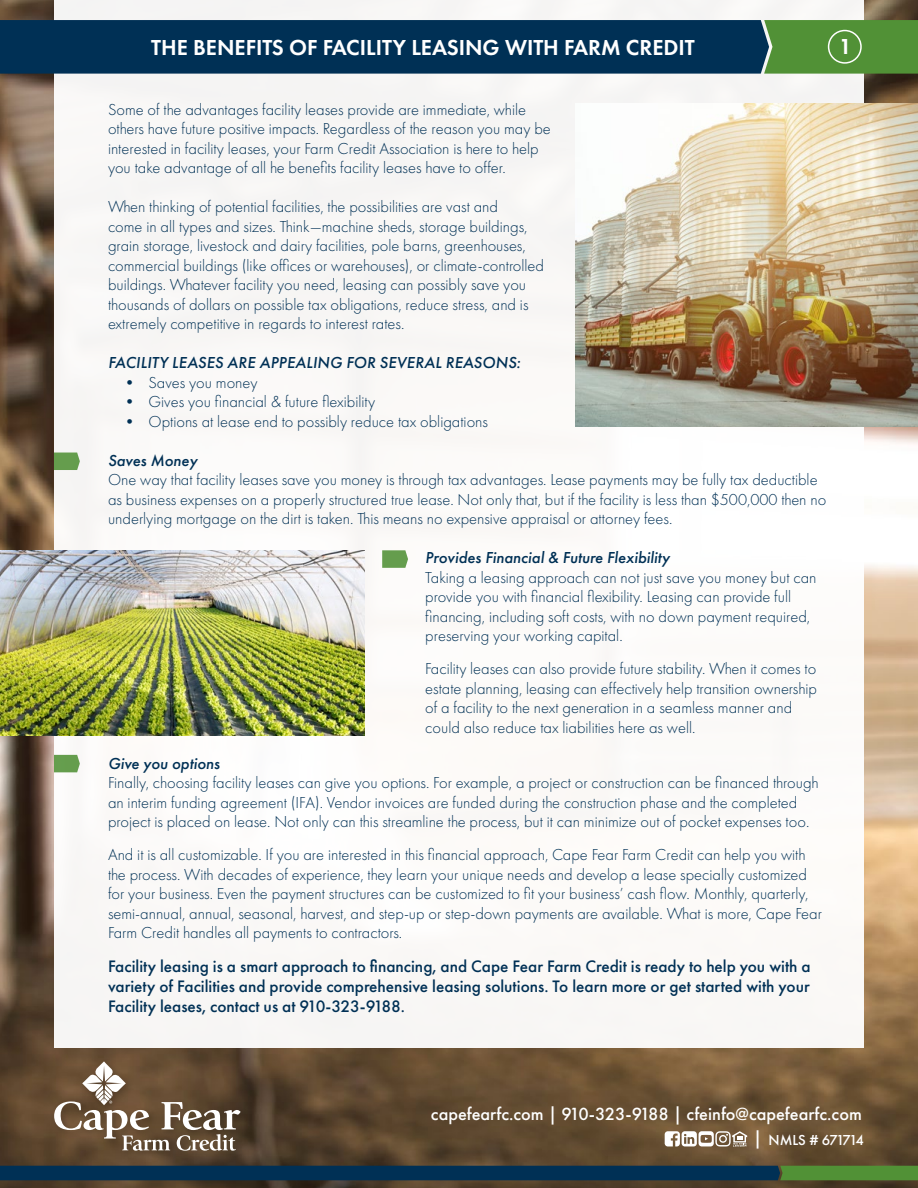
<style>
.page{position:relative;width:918px;height:1188px;background:#fff}
.page>*{position:absolute;margin:0;border:0;box-sizing:border-box;transform-origin:0 0}
.t1{font:600 22.5px "Futura PT";color:#fff}
.t2{font:500 18.3px "Futura PT";color:#fff}
.t3{font:500 17.25px/20.2px "Futura PT";color:#003055;text-align:justify}
.t4{font:300 16.5px/19.5px "Futura PT";color:#003055}
.t5{font:italic 500 16.5px "Futura PT";color:#003055}
.t6{font:500 15px "Futura PT";letter-spacing:-.095em;color:#fff}
</style>
<div class="page">
<img style="left:0;top:0;width:918px;height:1188px">
<div style="left:54px;top:0;width:810px;height:1047px;background:#fbf9f7"></div>
<svg style="left:0;top:20px;width:918px;height:54px;background:#104152"></svg>
<svg style="left:0;top:1166px;width:918px;height:14px;background:#0c3e50"></svg>
<svg style="left:54px;top:453px;width:26px;height:17px"></svg>
<svg style="left:382px;top:550px;width:26px;height:18px"></svg>
<svg style="left:54px;top:755px;width:26px;height:17px"></svg>
<svg style="left:665px;top:1131px;width:82px;height:16px"></svg>
<div style="left:51px;top:1058px;width:199px;height:103px;background:#000;opacity:.25"></div>
<svg style="left:54px;top:1061px;width:187px;height:90px;background:#7e6a56"></svg>
<img style="left:576px;top:104px;width:342px;height:323px">
<img style="left:0;top:550px;width:364px;height:185px">
<div style="left:828px;top:30px;width:34px;height:34px;border:2px solid #fff;border-radius:50%"></div>
<p class="t1" style="left:151px;top:34px;width:545px">THE BENEFITS OF FACILITY LEASING WITH FARM CREDIT</p>
<p class="t1" style="left:839px;top:32px;width:14px">1</p>
<p class="t4" style="left:108px;top:100px;width:444px">Some of the advantages facility leases provide are immediate, while others have future positive impacts. Regardless of the reason you may be interested in facility leases, your Farm Credit Association is here to help you take advantage of all he benefits facility leases have to offer.</p>
<p class="t4" style="left:108px;top:197px;width:438px">When thinking of potential facilities, the possibilities are vast and<br>come in all types and sizes. Think—machine sheds, storage buildings, grain storage, livestock and dairy facilities, pole barns, greenhouses, commercial buildings (like offices or warehouses), or climate-controlled buildings. Whatever facility you need, leasing can possibly save you thousands of dollars on possible tax obligations, reduce stress, and is extremely competitive in regards to interest rates.</p>
<p class="t5" style="left:108px;top:352px;width:414px">FACILITY LEASES ARE APPEALING FOR SEVERAL REASONS:</p>
<p class="t4" style="left:122px;top:373px;width:137px">• Saves you money</p>
<p class="t4" style="left:122px;top:392px;width:255px">• Gives you financial &amp; future flexibility</p>
<p class="t4" style="left:122px;top:412px;width:368px">• Options at lease end to possibly reduce tax obligations</p>
<p class="t5" style="left:108px;top:450px;width:91px">Saves Money</p>
<p class="t4" style="left:108px;top:470px;width:720px">One way that facility leases save you money is through tax advantages. Lease payments may be fully tax deductible as business expenses on a properly structured true lease. Not only that, but if the facility is less than $500,000 then no underlying mortgage on the dirt is taken. This means no expensive appraisal or attorney fees.</p>
<p class="t5" style="left:425px;top:547px;width:246px">Provides Financial &amp; Future Flexibility</p>
<p class="t4" style="left:425px;top:568px;width:393px">Taking a leasing approach can not just save you money but can provide you with financial flexibility. Leasing can provide full financing, including soft costs, with no down payment required, preserving your working capital.</p>
<p class="t4" style="left:425px;top:659px;width:393px">Facility leases can also provide future stability. When it comes to estate planning, leasing can effectively help transition ownership of a facility to the next generation in a seamless manner and could also reduce tax liabilities here as well.</p>
<p class="t5" style="left:108px;top:753px;width:113px">Give you options</p>
<p class="t4" style="left:108px;top:773px;width:712px">Finally, choosing facility leases can give you options. For example, a project or construction can be financed through an interim funding agreement (IFA). Vendor invoices are funded during the construction phase and the completed project is placed on lease. Not only can this streamline the process, but it can minimize out of pocket expenses too.</p>
<p class="t4" style="left:108px;top:845px;width:715px">And it is all customizable. If you are interested in this financial approach, Cape Fear Farm Credit can help you with the process. With decades of experience, they learn your unique needs and develop a lease specially customized for your business. Even the payment structures can be customized to fit your business’ cash flow. Monthly, quarterly, semi-annual, annual, seasonal, harvest, and step-up or step-down payments are available. What is more, Cape Fear Farm Credit handles all payments to contractors.</p>
<p class="t3" style="left:108px;top:956px;width:704px">Facility leasing is a smart approach to financing, and Cape Fear Farm Credit is ready to help you with a variety of Facilities and provide comprehensive leasing solutions. To learn more or get started with your Facility leases, contact us at 910-323-9188.</p>
<p class="t2" style="left:431px;top:1103px;width:432px">capefearfc.com | 910-323-9188 | cfeinfo@capefearfc.com</p>
<p class="t2" style="left:753px;top:1127px;width:11px">|</p>
<p class="t6" style="left:769px;top:1131px;width:97px">NMLS # 671714</p>
</div>
